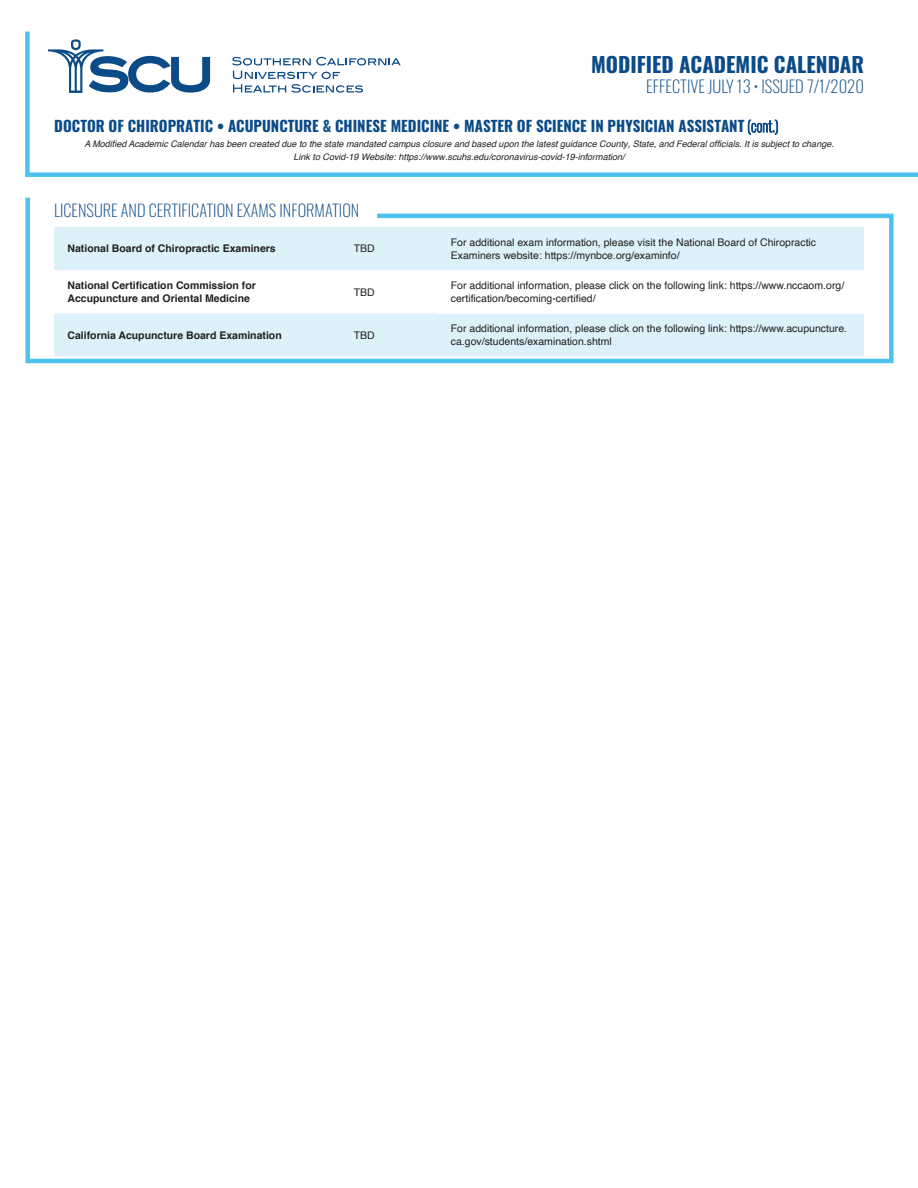
<style>
.page{position:relative;width:918px;height:1188px;background:#fff}
.page>*{position:absolute;margin:0;border:0;box-sizing:border-box;transform-origin:0 0}
.t1{font:700 21px "Oswald";color:#0b4b87}
.t2{font:200 16.65px "Oswald";color:#0b4b87}
.t3{font:200 16.5px "Oswald";color:#0b4b87}
.t4{font:700 15px "Oswald";color:#0b4b87}
.t5{font:10.5px/12.6px "Helvetica";color:#231f20}
.t6{font:700 10.5px/12.6px "Helvetica";color:#231f20}
.t7{font:italic 9px/13.5px "Helvetica";color:#231f20;text-align:center}
.s1{font-weight:200}
</style>
<div class="page">
<svg style="left:25px;top:31px;width:893px;height:146px"></svg>
<svg style="left:48px;top:39px;width:162px;height:54px"></svg>
<svg style="left:232px;top:57px;width:169px;height:36px"></svg>
<svg style="left:25px;top:197px;width:869px;height:167px"></svg>
<div style="left:54px;top:227px;width:810px;height:129px;background:#ddf1fb"></div>
<svg style="left:54px;top:270px;width:383px;height:43px"></svg>
<div style="left:437px;top:270px;width:427px;height:43px;background:#fff"></div>
<h1 class="t1" style="left:591px;top:53px;width:274px">MODIFIED ACADEMIC CALENDAR</h1>
<h2 class="t2" style="left:646px;top:71px;width:219px">EFFECTIVE JULY 13 • ISSUED 7/1/2020</h2>
<h3 class="t4" style="left:54px;top:118px;width:726px">DOCTOR OF CHIROPRATIC • ACUPUNCTURE &amp; CHINESE MEDICINE • MASTER OF SCIENCE IN PHYSICIAN ASSISTANT <span class="s1">(cont.)</span></h3>
<p class="t7" style="left:84px;top:137px;width:751px">A Modified Academic Calendar has been created due to the state mandated campus closure and based upon the latest guidance County, State, and Federal officials. It is subject to change.<br>Link to Covid-19 Website: https://www.scuhs.edu/coronavirus-covid-19-information/</p>
<h3 class="t3" style="left:54px;top:196px;width:307px">LICENSURE AND CERTIFICATION EXAMS INFORMATION</h3>
<p class="t6" style="left:68px;top:242px;width:210px">National Board of Chiropractic Examiners</p>
<p class="t5" style="left:354px;top:243px;width:22px">TBD</p>
<p class="t5" style="left:451px;top:236px;width:367px">For additional exam information, please visit the National Board of Chiropractic<br>Examiners website: https://mynbce.org/examinfo/</p>
<p class="t6" style="left:68px;top:279px;width:190px">National Certification Commission for<br>Accupuncture and Oriental Medicine</p>
<p class="t5" style="left:354px;top:286px;width:22px">TBD</p>
<p class="t5" style="left:451px;top:280px;width:395px">For additional information, please click on the following link: https://www.nccaom.org/ certification/becoming-certified/</p>
<p class="t6" style="left:68px;top:329px;width:216px">California Acupuncture Board Examination</p>
<p class="t5" style="left:354px;top:329px;width:22px">TBD</p>
<p class="t5" style="left:451px;top:323px;width:398px">For additional information, please click on the following link: https://www.acupuncture. ca.gov/students/examination.shtml</p>
</div>
